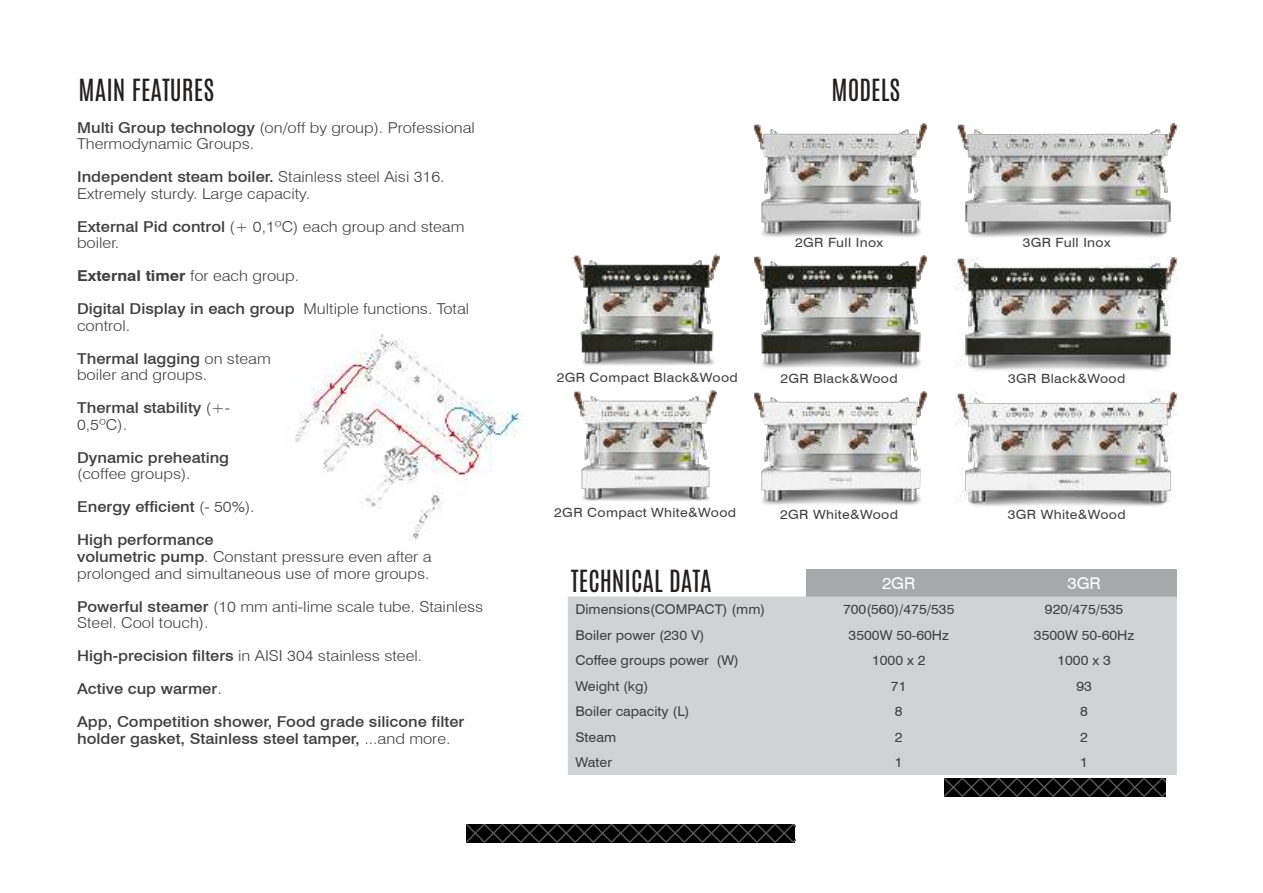
<style>
.page{position:relative;width:1263px;height:893px;background:#fff}
.page>*{position:absolute;margin:0;border:0;box-sizing:border-box;transform-origin:0 0}
.t1{font:25.5px "Antonio";color:#221f1f}
.t2{font:16.2px "Swiss 721 BT";color:#fff;scale:1.05 1}
.t3{font:300 15px/16.5px "Swiss 721 BT";color:#404041;scale:1.1 1}
.t4{font:500 15px/16.5px "Swiss 721 BT";color:#404041;scale:1.1 1}
.t5{font:700 15px "Swiss 721 BT";color:#404041;scale:1.1 1}
.t6{font:13.5px "Swiss 721 BT";color:#404041;scale:1.05 1}
.t7{font:12.75px "Swiss 721 BT";letter-spacing:.025em;color:#404041;scale:1.1 1}
.s1{font-weight:500}
.s2{font-weight:300}
</style>
<div class="page">
<img style="left:295px;top:333px;width:229px;height:207px">
<img style="left:754px;top:255px;width:174px;height:113px">
<img style="left:572px;top:254px;width:148px;height:111px">
<img style="left:955px;top:256px;width:223px;height:115px">
<img style="left:754px;top:391px;width:174px;height:114px">
<img style="left:573px;top:390px;width:144px;height:111px">
<img style="left:955px;top:391px;width:223px;height:116px">
<img style="left:754px;top:123px;width:174px;height:114px">
<img style="left:957px;top:123px;width:221px;height:114px">
<div style="left:806px;top:569px;width:371px;height:28px;background:#a7a9ab"></div>
<div style="left:568px;top:597px;width:609px;height:178px;background:#d1d2d4"></div>
<svg style="left:466px;top:824px;width:329px;height:18px;background:#121212"></svg>
<svg style="left:944px;top:778px;width:222px;height:18px;background:#121212"></svg>
<h1 class="t1" style="left:79px;top:77px;width:137px">MAIN FEATURES</h1>
<p class="t3" style="left:77px;top:121px;width:363px"><span class="s1">Multi Group technology</span> (on/off by group). Professional<br>Thermodynamic Groups.</p>
<p class="t3" style="left:77px;top:170px;width:335px"><span class="s1">Independent steam boiler.</span> Stainless steel Aisi 316.<br>Extremely sturdy. Large capacity.</p>
<p class="t3" style="left:77px;top:220px;width:354px"><span class="s1">External Pid control</span> (+ 0,1ºC) each group and steam boiler.</p>
<p class="t5" style="left:77px;top:270px;width:203px">External timer <span class="s2">for each group.</span></p>
<p class="t3" style="left:77px;top:302px;width:358px"><span class="s1">Digital Display in each group</span> Multiple functions. Total control.</p>
<p class="t3" style="left:77px;top:352px;width:178px"><span class="s1">Thermal lagging</span> on steam boiler and groups.</p>
<p class="t4" style="left:77px;top:401px;width:141px">Thermal stability <span class="s2">(+-<br>0,5ºC).</span></p>
<p class="t4" style="left:77px;top:451px;width:140px">Dynamic preheating</p>
<p class="t3" style="left:77px;top:467px;width:105px">(coffee groups).</p>
<p class="t4" style="left:77px;top:500px;width:163px">Energy efficient <span class="s2">(- 50%).</span></p>
<p class="t3" style="left:77px;top:533px;width:324px"><span class="s1">High performance<br>volumetric pump</span>. Constant pressure even after a prolonged and simultaneous use of more groups.</p>
<p class="t3" style="left:77px;top:599px;width:371px"><span class="s1">Powerful steamer</span> (10 mm anti-lime scale tube. Stainless<br>Steel. Cool touch).</p>
<p class="t3" style="left:77px;top:649px;width:315px"><span class="s1">High-precision filters</span> in AISI 304 stainless steel.</p>
<p class="t4" style="left:77px;top:682px;width:133px">Active cup warmer<span class="s2">.</span></p>
<p class="t4" style="left:77px;top:715px;width:353px">App, Competition shower, Food grade silicone filter holder gasket, Stainless steel tamper, <span class="s2">...and more.</span></p>
<h1 class="t1" style="left:831px;top:77px;width:70px">MODELS</h1>
<p class="t7" style="left:795px;top:237px;width:82px">2GR Full Inox</p>
<p class="t7" style="left:1023px;top:237px;width:82px">3GR Full Inox</p>
<p class="t7" style="left:557px;top:372px;width:166px">2GR Compact Black&amp;Wood</p>
<p class="t7" style="left:780px;top:374px;width:108px">2GR Black&amp;Wood</p>
<p class="t7" style="left:1008px;top:374px;width:108px">3GR Black&amp;Wood</p>
<p class="t7" style="left:554px;top:508px;width:167px">2GR Compact White&amp;Wood</p>
<p class="t7" style="left:780px;top:509px;width:109px">2GR White&amp;Wood</p>
<p class="t7" style="left:1008px;top:509px;width:109px">3GR White&amp;Wood</p>
<h1 class="t1" style="left:571px;top:568px;width:143px">TECHNICAL DATA</h1>
<p class="t2" style="left:882px;top:577px;width:33px">2GR</p>
<p class="t2" style="left:1067px;top:577px;width:33px">3GR</p>
<p class="t6" style="left:575px;top:604px;width:182px">Dimensions(COMPACT) (mm)</p>
<p class="t6" style="left:843px;top:604px;width:108px">700(560)/475/535</p>
<p class="t6" style="left:1045px;top:604px;width:76px">920/475/535</p>
<p class="t6" style="left:575px;top:630px;width:124px">Boiler power (230 V)</p>
<p class="t6" style="left:848px;top:630px;width:97px">3500W 50-60Hz</p>
<p class="t6" style="left:1034px;top:630px;width:97px">3500W 50-60Hz</p>
<p class="t6" style="left:575px;top:655px;width:157px">Coffee groups power (W)</p>
<p class="t6" style="left:872px;top:655px;width:52px">1000 x 2</p>
<p class="t6" style="left:1057px;top:655px;width:52px">1000 x 3</p>
<p class="t6" style="left:575px;top:681px;width:71px">Weight (kg)</p>
<p class="t6" style="left:891px;top:681px;width:16px">71</p>
<p class="t6" style="left:1076px;top:681px;width:16px">93</p>
<p class="t6" style="left:575px;top:706px;width:110px">Boiler capacity (L)</p>
<p class="t6" style="left:895px;top:706px;width:9px">8</p>
<p class="t6" style="left:1080px;top:706px;width:9px">8</p>
<p class="t6" style="left:575px;top:732px;width:40px">Steam</p>
<p class="t6" style="left:895px;top:732px;width:9px">2</p>
<p class="t6" style="left:1080px;top:732px;width:9px">2</p>
<p class="t6" style="left:575px;top:757px;width:36px">Water</p>
<p class="t6" style="left:895px;top:757px;width:9px">1</p>
<p class="t6" style="left:1080px;top:757px;width:9px">1</p>
</div>
